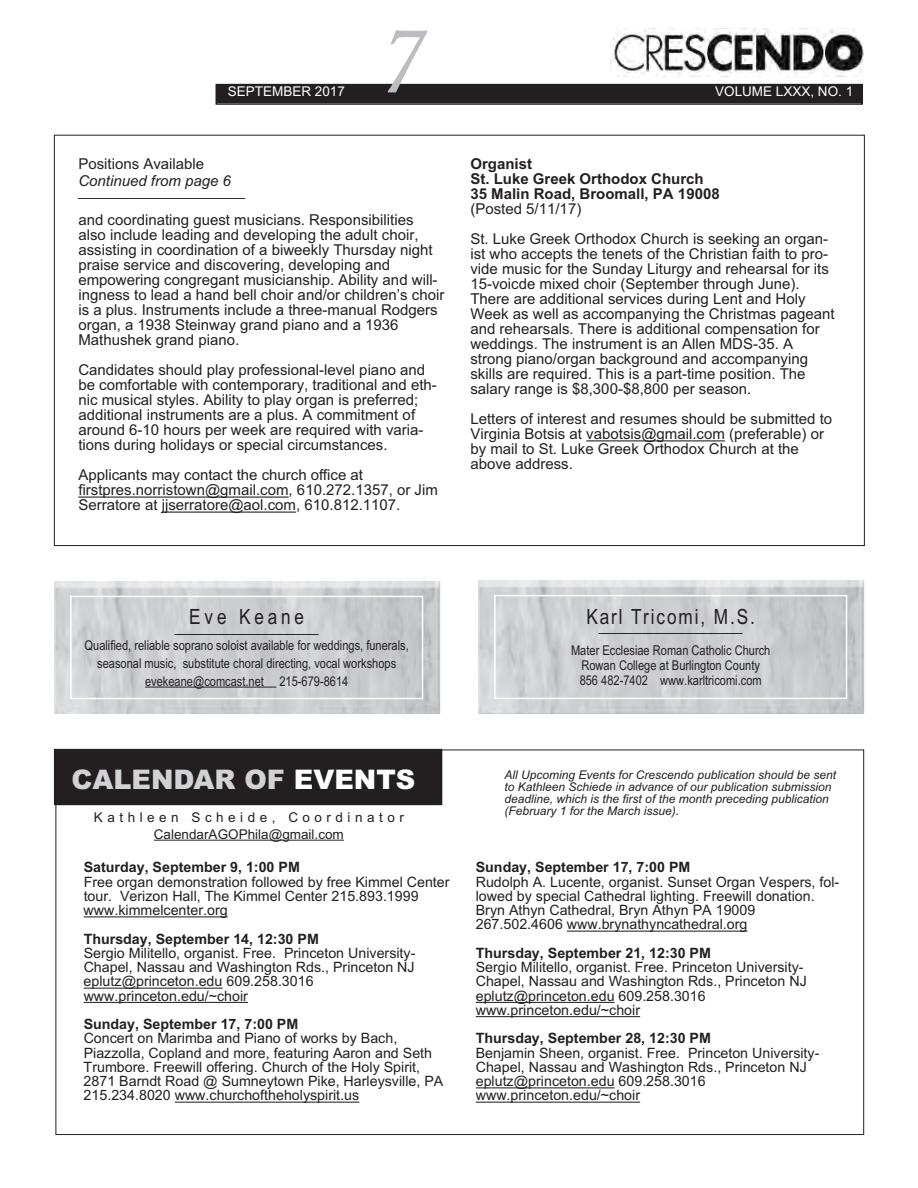
<style>
.page{position:relative;width:918px;height:1188px;background:#fff}
.page>*{position:absolute;margin:0;border:0;box-sizing:border-box;transform-origin:0 0}
.t1{font:italic 90px "Calisto";color:#bcbdc0}
.t2{font:900 27px "Arial";color:#d1d2d4}
.t3{font:21px "Arial Narrow";letter-spacing:.09em;color:#231f20}
.t4{font:21px "Arial Narrow";letter-spacing:.18em;color:#231f20}
.t5{font:15px/15px "Arial";color:#231f20}
.t6{font:700 15px/15px "Arial";color:#231f20}
.t7{font:italic 15px "Arial";color:#231f20}
.t8{font:14.25px/14.2px "Arial";color:#231f20}
.t9{font:700 14.25px "Arial";color:#231f20}
.t10{font:13.5px/15px "Arial Narrow";color:#231f20;text-align:center}
.t11{font:13.5px/16.5px "Arial";letter-spacing:.335em;color:#231f20;text-align:center}
.t12{font:13.5px "Arial";color:#fff}
.t13{font:italic 12px/12px "Arial";color:#231f20}
.s1{color:#fff}
</style>
<div class="page">
<div style="left:217px;top:85px;width:645px;height:18px;background:#231f20"></div>
<div style="left:216px;top:84px;width:647px;height:21px;border:2px solid #231f20"></div>
<img style="left:611px;top:29px;width:253px;height:48px">
<hr style="left:78px;top:497px;width:211px;height:1px;background:#231f20">
<hr style="left:162px;top:512px;width:134px;height:1px;background:#231f20">
<hr style="left:586px;top:440px;width:139px;height:1px;background:#231f20">
<div style="left:55px;top:750px;width:386px;height:54px;background:#231f20"></div>
<div style="left:54px;top:749px;width:388px;height:56px;border:2px solid #231f20"></div>
<hr style="left:154px;top:840px;width:190px;height:1px;background:#231f20">
<hr style="left:84px;top:916px;width:144px;height:1px;background:#231f20">
<hr style="left:84px;top:988px;width:139px;height:1px;background:#231f20">
<hr style="left:84px;top:1002px;width:164px;height:1px;background:#231f20">
<hr style="left:175px;top:1102px;width:184px;height:1px;background:#231f20">
<hr style="left:567px;top:931px;width:180px;height:1px;background:#231f20">
<hr style="left:476px;top:1002px;width:139px;height:1px;background:#231f20">
<hr style="left:476px;top:1016px;width:164px;height:1px;background:#231f20">
<hr style="left:476px;top:1087px;width:139px;height:1px;background:#231f20">
<hr style="left:476px;top:1102px;width:164px;height:1px;background:#231f20">
<img style="left:478px;top:581px;width:386px;height:133px">
<div style="left:494px;top:595px;width:353px;height:104px;border:2px solid #fff"></div>
<img style="left:54px;top:582px;width:386px;height:132px">
<div style="left:70px;top:596px;width:353px;height:103px;border:2px solid #fff"></div>
<hr style="left:145px;top:687px;width:122px;height:1px;background:#231f20">
<p class="t12" style="left:228px;top:84px;width:119px">SEPTEMBER 2017</p>
<p class="t5" style="left:78px;top:156px;width:127px">Positions Available</p>
<p class="t7" style="left:78px;top:172px;width:154px">Continued from page 6</p>
<p class="t5" style="left:78px;top:183px;width:168px">____________________</p>
<h1 class="t1" style="left:377px;top:7px;width:44px">7</h1>
<p class="t5" style="left:78px;top:213px;width:367px">and coordinating guest musicians. Responsibilities also include leading and developing the adult choir, assisting in coordination of a biweekly Thursday night praise service and discovering, developing and empowering congregant musicianship. Ability and will&shy;ingness to lead a hand bell choir and/or children’s choir is a plus. Instruments include a three-manual Rodgers organ, a 1938 Steinway grand piano and a 1936<br>Mathushek grand piano.</p>
<p class="t5" style="left:78px;top:363px;width:360px">Candidates should play professional-level piano and be comfortable with contemporary, traditional and eth&shy;nic musical styles. Ability to play organ is preferred; additional instruments are a plus. A commitment of around 6-10 hours per week are required with varia&shy;tions during holidays or special circumstances.</p>
<p class="t5" style="left:78px;top:468px;width:361px">Applicants may contact the church office at firstpres.norristown@gmail.com, 610.272.1357, or Jim<br>Serratore at jjserratore@aol.com, 610.812.1107.</p>
<p class="t12" style="left:715px;top:84px;width:140px">VOLUME LXXX, NO. 1</p>
<p class="t6" style="left:470px;top:156px;width:251px">Organist<br>St. Luke Greek Orthodox Church<br>35 Malin Road, Broomall, PA 19008</p>
<p class="t5" style="left:470px;top:194px;width:359px;line-height:30px">(Posted 5/11/17)<br>St. Luke Greek Orthodox Church is seeking an organ-</p>
<p class="t5" style="left:470px;top:246px;width:366px">ist who accepts the tenets of the Christian faith to pro&shy;vide music for the Sunday Liturgy and rehearsal for its 15-voicde mixed choir (September through June).<br>There are additional services during Lent and Holy Week as well as accompanying the Christmas pageant and rehearsals. There is additional compensation for weddings. The instrument is an Allen MDS-35. A strong piano/organ background and accompanying skills are required. This is a part-time position. The salary range is $8,300-$8,800 per season.</p>
<p class="t5" style="left:470px;top:411px;width:363px">Letters of interest and resumes should be submitted to Virginia Botsis at vabotsis@gmail.com (preferable) or by mail to St. Luke Greek Orthodox Church at the above address.</p>
<h3 class="t4" style="left:189px;top:604px;width:116px">Eve Keane</h3>
<p class="t5" style="left:175px;top:619px;width:145px">___________________</p>
<p class="t10" style="left:85px;top:636px;width:326px;line-height:18px">Qualified, reliable soprano soloist available for weddings, funerals, seasonal music, substitute choral directing, vocal workshops evekeane@comcast.net 215-679-8614</p>
<h3 class="t3" style="left:586px;top:604px;width:170px">Karl Tricomi, M.S.</h3>
<p class="t5" style="left:599px;top:618px;width:145px">___________________</p>
<p class="t10" style="left:571px;top:643px;width:201px">Mater Ecclesiae Roman Catholic Church<br>Rowan College at Burlington County<br>856 482-7402 www.karltricomi.com</p>
<h2 class="t2" style="left:72px;top:764px;width:345px">CALENDAR OF <span class="s1">EVENTS</span></h2>
<p class="t13" style="left:505px;top:769px;width:333px">All Upcoming Events for Crescendo publication should be sent to Kathleen Schiede in advance of our publication submission deadline, which is the first of the month preceding publication (February 1 for the March issue).</p>
<p class="t11" style="left:94px;top:809px;width:312px">Kathleen Scheide, Coordinator<br>CalendarAGOPhila@gmail.com</p>
<p class="t9" style="left:84px;top:859px;width:218px">Saturday, September 9, 1:00 PM</p>
<p class="t8" style="left:84px;top:875px;width:367px">Free organ demonstration followed by free Kimmel Center tour. Verizon Hall, The Kimmel Center 215.893.1999 www.kimmelcenter.org</p>
<p class="t9" style="left:84px;top:930px;width:237px">Thursday, September 14, 12:30 PM</p>
<p class="t8" style="left:84px;top:946px;width:333px">Sergio Militello, organist. Free. Princeton University-Chapel, Nassau and Washington Rds., Princeton NJ eplutz@princeton.edu 609.258.3016 www.princeton.edu/~choir</p>
<p class="t9" style="left:84px;top:1016px;width:216px">Sunday, September 17, 7:00 PM</p>
<p class="t8" style="left:84px;top:1031px;width:361px">Concert on Marimba and Piano of works by Bach, Piazzolla, Copland and more, featuring Aaron and Seth Trumbore. Freewill offering. Church of the Holy Spirit, 2871 Barndt Road @ Sumneytown Pike, Harleysville, PA 215.234.8020 www.churchoftheholyspirit.us</p>
<p class="t9" style="left:476px;top:859px;width:216px">Sunday, September 17, 7:00 PM</p>
<p class="t8" style="left:476px;top:875px;width:365px">Rudolph A. Lucente, organist. Sunset Organ Vespers, fol&shy;lowed by special Cathedral lighting. Freewill donation.<br>Bryn Athyn Cathedral, Bryn Athyn PA 19009<br>267.502.4606 www.brynathyncathedral.org</p>
<p class="t9" style="left:476px;top:945px;width:237px">Thursday, September 21, 12:30 PM</p>
<p class="t8" style="left:476px;top:960px;width:333px">Sergio Militello, organist. Free. Princeton University-Chapel, Nassau and Washington Rds., Princeton NJ eplutz@princeton.edu 609.258.3016 www.princeton.edu/~choir</p>
<p class="t9" style="left:476px;top:1030px;width:237px">Thursday, September 28, 12:30 PM</p>
<p class="t8" style="left:476px;top:1046px;width:345px">Benjamin Sheen, organist. Free. Princeton University-Chapel, Nassau and Washington Rds., Princeton NJ eplutz@princeton.edu 609.258.3016 www.princeton.edu/~choir</p>
</div>
